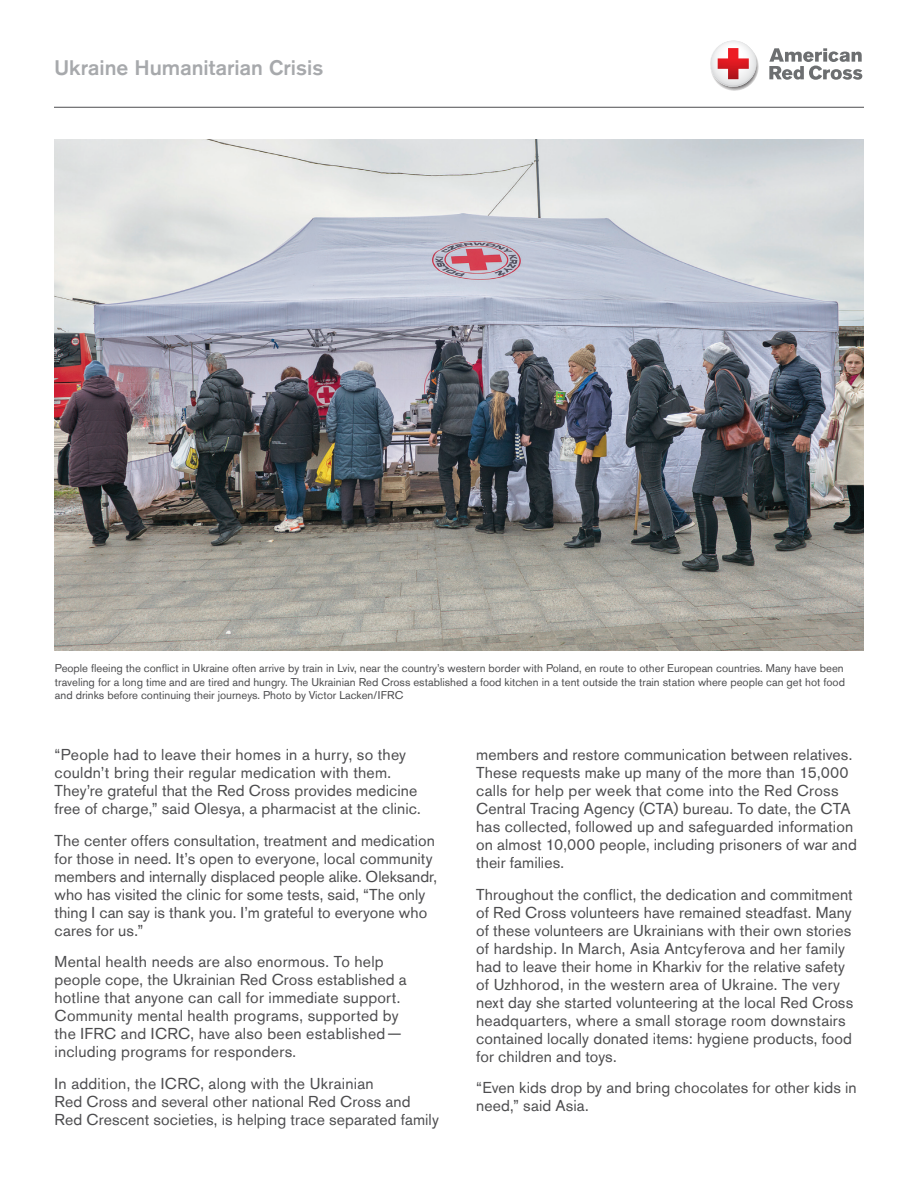
<style>
.page{position:relative;width:918px;height:1188px;background:#fff}
.page>*{position:absolute;margin:0;border:0;box-sizing:border-box;transform-origin:0 0}
.t1{font:500 21px "Akzidenz Grotesk Std";color:#a7a9ac}
.Body_Text{font:15.75px/18px "Akzidenz Grotesk Std";letter-spacing:.005em;color:#4d4d4f}
.Photo_Credit{font:11.25px/13.5px "Akzidenz Grotesk Std";color:#4d4d4f;text-align:justify}
</style>
<div class="page">
<hr style="left:54px;top:107px;width:810px;height:1px;background:#4d4d4f">
<svg style="left:710px;top:40px;width:49px;height:51px"></svg>
<svg style="left:769px;top:48px;width:93px;height:32px"></svg>
<img style="left:55px;top:140px;width:809px;height:510px">
<h1 class="t1" style="left:54px;top:55px;width:271px">Ukraine Humanitarian Crisis</h1>
<p class="Photo_Credit" style="left:55px;top:661px;width:792px">People fleeing the conflict in Ukraine often arrive by train in Lviv, near the country’s western border with Poland, en route to other European countries. Many have been traveling for a long time and are tired and hungry. The Ukrainian Red Cross established a food kitchen in a tent outside the train station where people can get hot food and drinks before continuing their journeys. Photo by Victor Lacken/IFRC</p>
<p class="Body_Text" style="left:55px;top:745px;width:368px">“People had to leave their homes in a hurry, so they couldn’t bring their regular medication with them.<br>They’re grateful that the Red Cross provides medicine free of charge,” said Olesya, a pharmacist at the clinic.</p>
<p class="Body_Text" style="left:55px;top:831px;width:384px">The center offers consultation, treatment and medication for those in need. It’s open to everyone, local community members and internally displaced people alike. Oleksandr, who has visited the clinic for some tests, said, “The only thing I can say is thank you. I’m grateful to everyone who cares for us.”</p>
<p class="Body_Text" style="left:55px;top:952px;width:354px">Mental health needs are also enormous. To help people cope, the Ukrainian Red Cross established a hotline that anyone can call for immediate support.<br>Community mental health programs, supported by the IFRC and ICRC, have also been established— including programs for responders.</p>
<p class="Body_Text" style="left:55px;top:1074px;width:386px">In addition, the ICRC, along with the Ukrainian<br>Red Cross and several other national Red Cross and<br>Red Crescent societies, is helping trace separated family</p>
<p class="Body_Text" style="left:476px;top:745px;width:382px">members and restore communication between relatives.<br>These requests make up many of the more than 15,000 calls for help per week that come into the Red Cross Central Tracing Agency (CTA) bureau. To date, the CTA has collected, followed up and safeguarded information on almost 10,000 people, including prisoners of war and their families.</p>
<p class="Body_Text" style="left:476px;top:885px;width:379px">Throughout the conflict, the dedication and commitment of Red Cross volunteers have remained steadfast. Many of these volunteers are Ukrainians with their own stories of hardship. In March, Asia Antcyferova and her family had to leave their home in Kharkiv for the relative safety of Uzhhorod, in the western area of Ukraine. The very next day she started volunteering at the local Red Cross headquarters, where a small storage room downstairs contained locally donated items: hygiene products, food for children and toys.</p>
<p class="Body_Text" style="left:476px;top:1078px;width:382px">“Even kids drop by and bring chocolates for other kids in need,” said Asia.</p>
</div>
